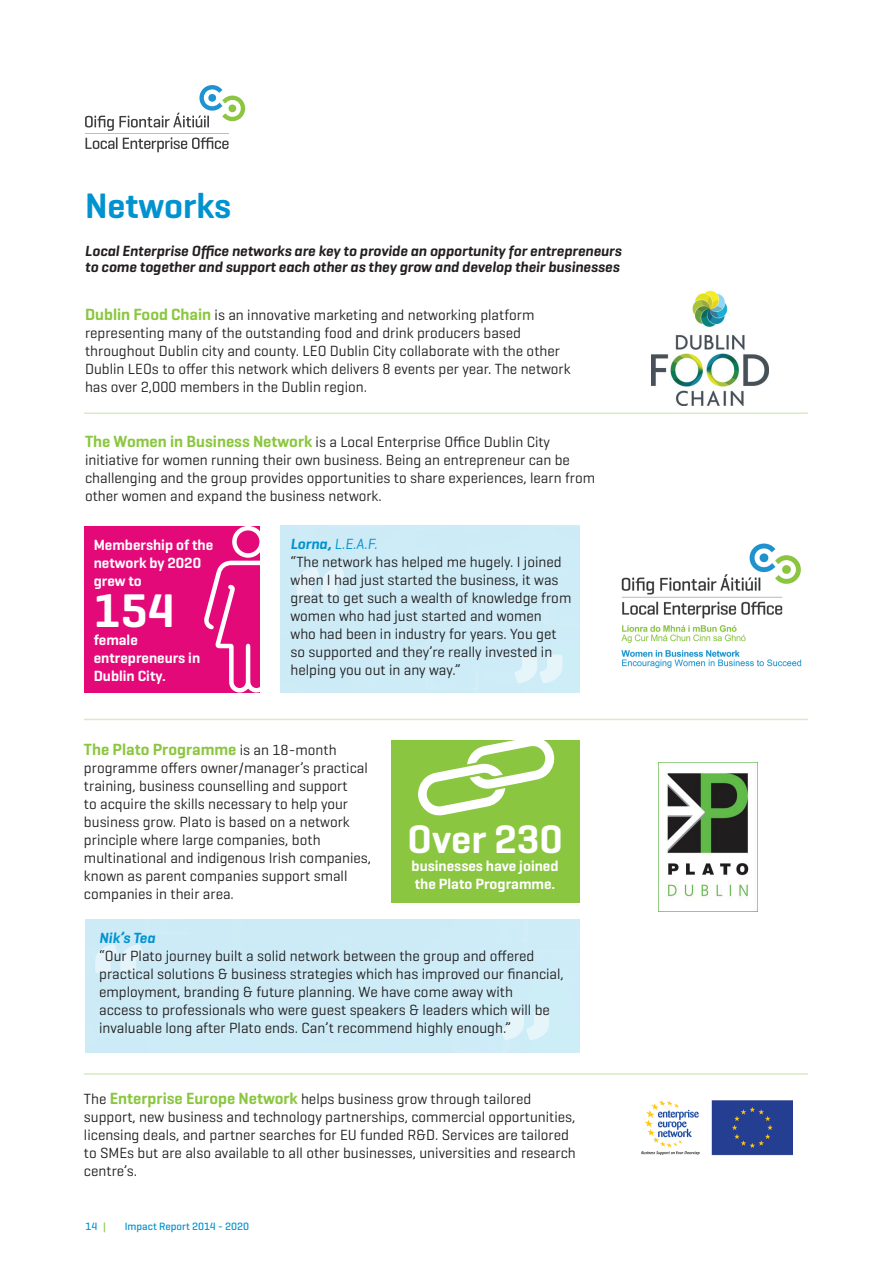
<style>
.page{position:relative;width:893px;height:1263px;background:#fff}
.page>*{position:absolute;margin:0;border:0;box-sizing:border-box;transform-origin:0 0}
.t1{font:600 115.5px "Geogrotesque";color:#fff}
.t2{font:600 48px "Geogrotesque";color:#fff}
.t3{font:600 40.5px "Geogrotesque";color:#fff}
.t4{font:600 36px "Geogrotesque";color:#0093d0}
.t5{font:600 16.5px "Geogrotesque";color:#8bc640}
.t6{font:15px/18px "Geogrotesque";color:#231f20}
.t7{font:italic 600 15px/16.5px "Geogrotesque";color:#231f20}
.t8{font:600 15px/18px "Geogrotesque";color:#fff}
.t9{font:italic 600 15px "Geogrotesque";color:#0093d0}
.t10{font:500 10.8px "Geogrotesque";color:#0093d0}
.s1{font-weight:600;font-size:16.5px;color:#8bc640}
.s2{font-weight:600;font-style:italic;color:#0093d0}
.s3{font-style:italic;color:#0093d0}
.s4{font-weight:400;font-size:15px;color:#231f20}
.s5{color:#8bc640}
</style>
<div class="page">
<hr style="left:85px;top:133px;width:143px;height:1px;background:#bcbfbe">
<svg style="left:86px;top:137px;width:31px;height:12px"></svg>
<svg style="left:123px;top:137px;width:106px;height:15px"></svg>
<svg style="left:85px;top:85px;width:161px;height:46px"></svg>
<div style="left:391px;top:740px;width:188px;height:162px;background:#8bc640"></div>
<div style="left:84px;top:526px;width:176px;height:167px;background:#e30978"></div>
<img style="left:658px;top:762px;width:99px;height:149px">
<img style="left:621px;top:543px;width:180px;height:125px">
<img style="left:651px;top:291px;width:117px;height:115px">
<hr style="left:84px;top:412px;width:724px;height:2px;background:#daeac1">
<hr style="left:84px;top:719px;width:724px;height:1px;background:#daeac1">
<hr style="left:84px;top:1073px;width:724px;height:2px;background:#daeac1">
<svg style="left:418px;top:740px;width:137px;height:76px"></svg>
<svg style="left:204px;top:526px;width:56px;height:167px"></svg>
<img style="left:641px;top:1100px;width:152px;height:56px">
<h3 class="t4" style="left:85px;top:184px;width:148px">Networks</h3>
<p class="t7" style="left:85px;top:242px;width:538px">Local Enterprise Office networks are key to provide an opportunity for entrepreneurs to come together and support each other as they grow and develop their businesses</p>
<p class="t6" style="left:85px;top:305px;width:487px"><span class="s1">Dublin Food Chain</span> is an innovative marketing and networking platform representing many of the outstanding food and drink producers based throughout Dublin city and county. LEO Dublin City collaborate with the other Dublin LEOs to offer this network which delivers 8 events per year. The network has over 2,000 members in the Dublin region.</p>
<p class="t6" style="left:85px;top:433px;width:512px"><span class="s1">The Women in Business Network</span> is a Local Enterprise Office Dublin City initiative for women running their own business. Being an entrepreneur can be challenging and the group provides opportunities to share experiences, learn from other women and expand the business network.</p>
<p class="t8" style="left:94px;top:536px;width:121px">Membership of the network by 2020 grew to</p>
<h2 class="t2" style="left:94px;top:580px;width:82px">154</h2>
<p class="t8" style="left:94px;top:630px;width:108px">female entrepreneurs in<br>Dublin City.</p>
<p class="t6" style="left:290px;top:535px;width:282px"><span class="s2">Lorna,</span> <span class="s3">L.E.A.F.<br></span>“The network has helped me hugely. I joined when I had just started the business, it was great to get such a wealth of knowledge from women who had just started and women<br>who had been in industry for years. You get so supported and they’re really invested in helping you out in any way.”</p>
<h1 class="t1" style="left:290px;top:543px;width:57px">“</h1>
<h1 class="t1" style="left:513px;top:630px;width:57px">”</h1>
<p class="t5" style="left:84px;top:739px;width:254px">The Plato Programme <span class="s4">is an 18-month</span></p>
<p class="t6" style="left:84px;top:759px;width:289px">programme offers owner/manager’s practical training, business counselling and support<br>to acquire the skills necessary to help your business grow. Plato is based on a network principle where large companies, both multinational and indigenous Irish companies, known as parent companies support small companies in their area.</p>
<h3 class="t3" style="left:408px;top:814px;width:156px">Over 230</h3>
<p class="t8" style="left:412px;top:857px;width:148px">businesses have joined the Plato Programme.</p>
<p class="t9" style="left:99px;top:928px;width:57px">Nik’s Tea</p>
<p class="t6" style="left:99px;top:946px;width:466px">“Our Plato journey built a solid network between the group and offered practical solutions &amp; business strategies which has improved our financial, employment, branding &amp; future planning. We have come away with<br>access to professionals who were guest speakers &amp; leaders which will be invaluable long after Plato ends. Can’t recommend highly enough.”</p>
<h1 class="t1" style="left:89px;top:920px;width:57px">“</h1>
<h1 class="t1" style="left:499px;top:987px;width:57px">”</h1>
<p class="t6" style="left:84px;top:1089px;width:493px">The <span class="s1">Enterprise Europe Network</span> helps business grow through tailored support, new business and technology partnerships, commercial opportunities, licensing deals, and partner searches for EU funded R&amp;D. Services are tailored to SMEs but are also available to all other businesses, universities and research centre’s.</p>
<p class="t10" style="left:85px;top:1219px;width:22px">14 <span class="s5">|</span></p>
<p class="t10" style="left:125px;top:1219px;width:126px">Impact Report 2014 - 2020</p>
</div>
